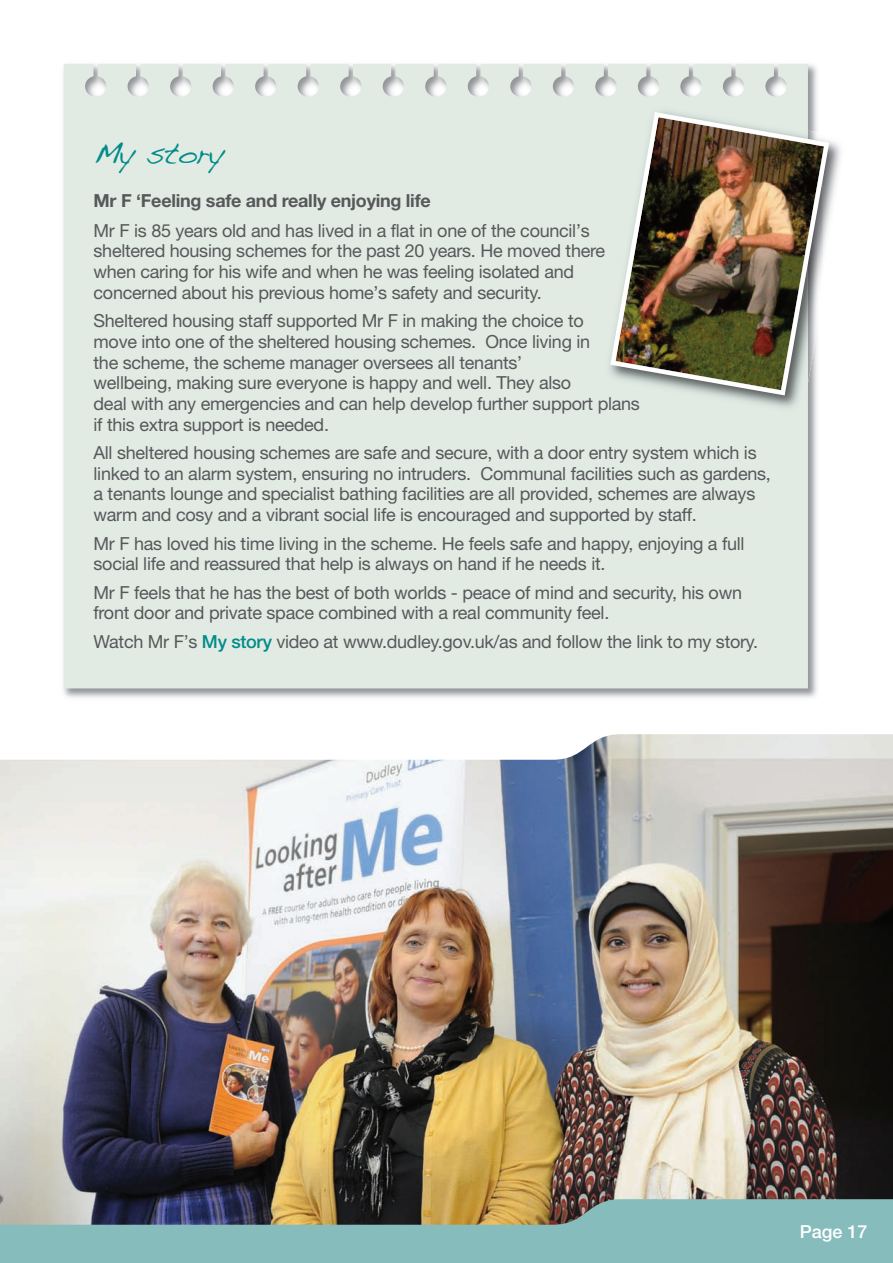
<style>
.page{position:relative;width:893px;height:1263px;background:#fff}
.page>*{position:absolute;margin:0;border:0;box-sizing:border-box;transform-origin:0 0}
.t1{font:30.15px "Handwriting Dakota";letter-spacing:-.015em;color:#028c89}
.t2{font:18px/20.7px "Helvetica Neue";letter-spacing:-.015em;color:#57585a}
.t3{font:700 18px "Helvetica Neue";letter-spacing:-.015em;color:#57585a}
.t4{font:500 18px "Helvetica Neue";color:#fff}
.s1{font-weight:500;color:#028c89}
</style>
<div class="page">
<img style="left:0;top:734px;width:893px;height:465px">
<svg style="left:0;top:1199px;width:893px;height:64px;background:#83a6a1"></svg>
<img style="left:63px;top:63px;width:754px;height:635px">
<div style="left:64px;top:64px;width:744px;height:624px;background:#e1ebe4"></div>
<img style="left:832px;top:141px;width:9px;height:61px">
<div style="left:601px;top:103px;width:207px;height:314px;background:#e1ebe4"></div>
<img style="left:608px;top:109px;width:224px;height:289px">
<h1 class="t1" style="left:94px;top:131px;width:132px">My story</h1>
<p class="t3" style="left:94px;top:194px;width:339px">Mr F ‘Feeling safe and really enjoying life</p>
<p class="t2" style="left:94px;top:222px;width:513px">Mr F is 85 years old and has lived in a flat in one of the council’s sheltered housing schemes for the past 20 years. He moved there when caring for his wife and when he was feeling isolated and concerned about his previous home’s safety and security.</p>
<p class="t2" style="left:94px;top:312px;width:548px">Sheltered housing staff supported Mr F in making the choice to<br>move into one of the sheltered housing schemes. Once living in<br>the scheme, the scheme manager oversees all tenants’<br>wellbeing, making sure everyone is happy and well. They also<br>deal with any emergencies and can help develop further support plans if this extra support is needed.</p>
<p class="t2" style="left:94px;top:444px;width:679px">All sheltered housing schemes are safe and secure, with a door entry system which is linked to an alarm system, ensuring no intruders. Communal facilities such as gardens, a tenants lounge and specialist bathing facilities are all provided, schemes are always warm and cosy and a vibrant social life is encouraged and supported by staff.</p>
<p class="t2" style="left:94px;top:534px;width:652px">Mr F has loved his time living in the scheme. He feels safe and happy, enjoying a full social life and reassured that help is always on hand if he needs it.</p>
<p class="t2" style="left:94px;top:583px;width:650px">Mr F feels that he has the best of both worlds - peace of mind and security, his own front door and private space combined with a real community feel.</p>
<p class="t2" style="left:94px;top:633px;width:666px">Watch Mr F’s <span class="s1">My story</span> video at www.dudley.gov.uk/as and follow the link to my story.</p>
<p class="t4" style="left:800px;top:1225px;width:69px">Page 17</p>
</div>
